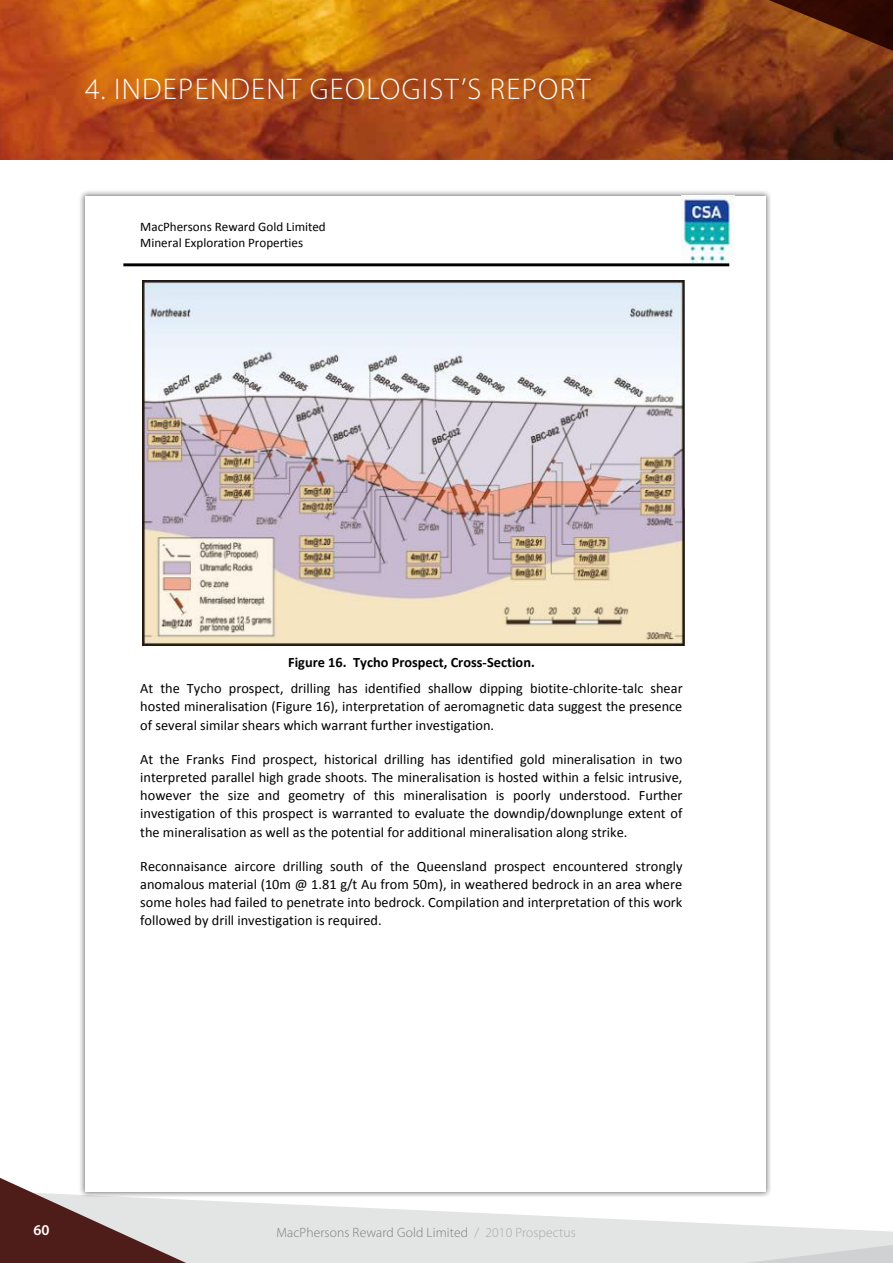
<style>
.page{position:relative;width:893px;height:1263px;background:#fff}
.page>*{position:absolute;margin:0;border:0;box-sizing:border-box;transform-origin:0 0}
.t1{font:300 30px "Myriad Pro";color:#fff}
.t2{font:600 15px "Myriad Pro";color:#fff}
.t3{font:14.4px/18.3px "Calibri";color:#000;text-align:justify}
.t4{font:700 14.4px "Calibri";color:#000}
.t5{font:300 13.5px "Myriad Pro";letter-spacing:.01em;color:#7b7c7e}
.t6{font:13.05px/15.9px "Calibri";color:#000}
.s1{color:#a7a8aa}
</style>
<div class="page">
<img style="left:0;top:0;width:893px;height:159px">
<svg style="left:737px;top:0;width:156px;height:51px;background:#6c300f"></svg>
<svg style="left:186px;top:1196px;width:707px;height:67px;fill:#e3e4e4"></svg>
<svg style="left:746px;top:1245px;width:147px;height:18px;background:#d9dada"></svg>
<svg style="left:0;top:1178px;width:186px;height:85px;background:#8f7370"></svg>
<div style="left:77px;top:188px;width:693px;height:1008px;background:#000;opacity:.55"></div>
<div style="left:85px;top:196px;width:680px;height:995px;background:#fff"></div>
<img style="left:682px;top:196px;width:52px;height:66px">
<hr style="left:123px;top:263px;width:606px;height:3px;background:#000">
<img style="left:142px;top:280px;width:543px;height:365px">
<h1 class="t1" style="left:85px;top:71px;width:47px">4. independent</h1>
<h1 class="t1" style="left:310px;top:71px;width:18px">geologist</h1>
<h1 class="t1" style="left:461px;top:71px;width:47px">’s report</h1>
<p class="t6" style="left:140px;top:218px;width:187px">MacPhersons Reward Gold Limited<br>Mineral Exploration Properties</p>
<p class="t4" style="left:288px;top:653px;width:248px">Figure 16. Tycho Prospect, Cross-Section.</p>
<p class="t3" style="left:140px;top:678px;width:544px">At the Tycho prospect, drilling has identified shallow dipping biotite-chlorite-talc shear hosted mineralisation (Figure 16), interpretation of aeromagnetic data suggest the presence of several similar shears which warrant further investigation.</p>
<p class="t3" style="left:140px;top:749px;width:544px">At the Franks Find prospect, historical drilling has identified gold mineralisation in two interpreted parallel high grade shoots. The mineralisation is hosted within a felsic intrusive, however the size and geometry of this mineralisation is poorly understood. Further investigation of this prospect is warranted to evaluate the downdip/downplunge extent of the mineralisation as well as the potential for additional mineralisation along strike.</p>
<p class="t3" style="left:140px;top:856px;width:544px">Reconnaisance aircore drilling south of the Queensland prospect encountered strongly anomalous material (10m @ 1.81 g/t Au from 50m), in weathered bedrock in an area where some holes had failed to penetrate into bedrock. Compilation and interpretation of this work followed by drill investigation is required.</p>
<p class="t2" style="left:33px;top:1220px;width:18px">60</p>
<p class="t5" style="left:276px;top:1224px;width:301px">MacPhersons Reward Gold Limited <span class="s1">/ 2010 Prospectus</span></p>
</div>
